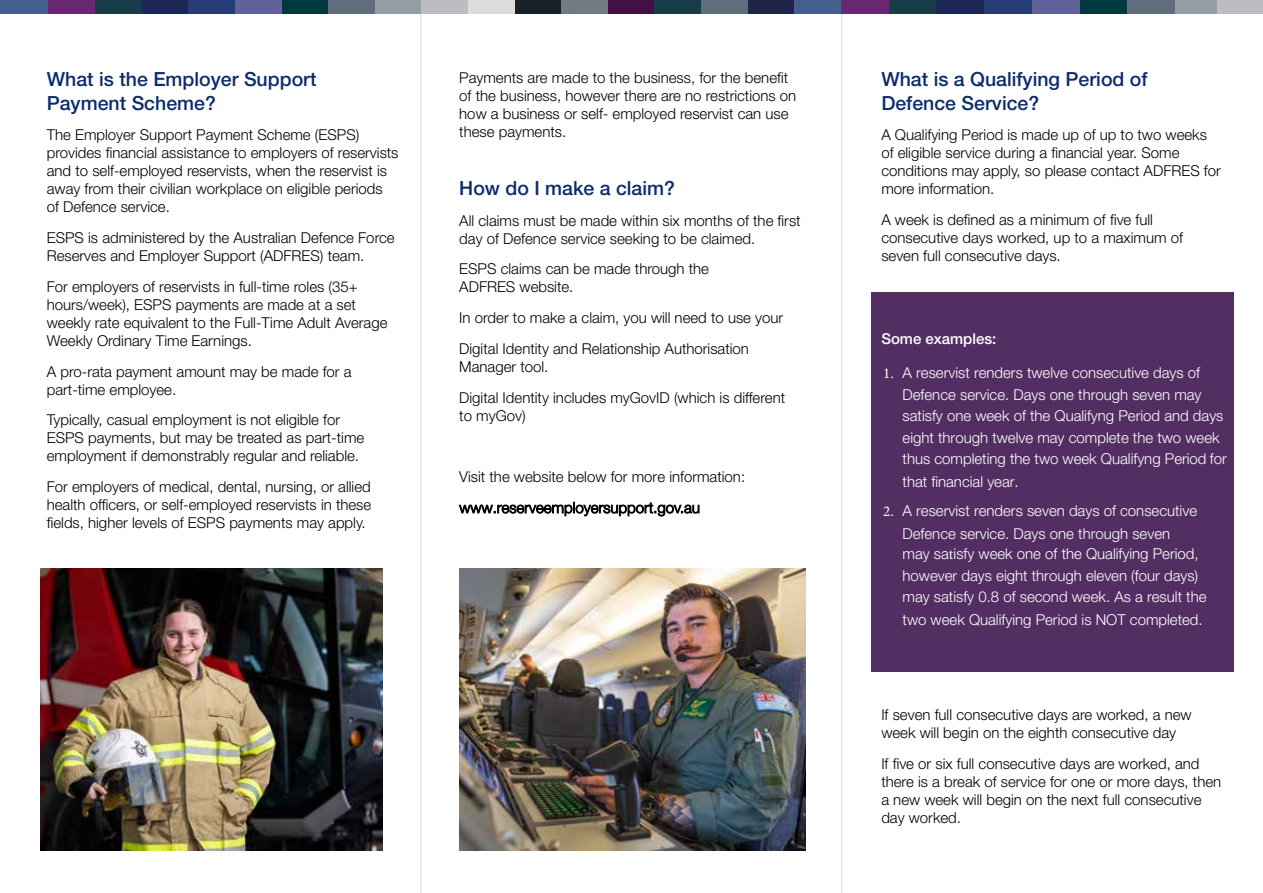
<style>
.page{position:relative;width:1263px;height:893px;background:#fff}
.page>*{position:absolute;margin:0;border:0;box-sizing:border-box;transform-origin:0 0}
.t1{font:500 19.5px/23.4px "Helvetica Neue LT Std";color:#0d2c6c}
.t2{font:300 15px/18px "Helvetica Neue LT Std";color:#000}
.t3{font:300 15px/21.8px "Helvetica Neue LT Std";color:#fff}
.t4{font:500 15px "Helvetica Neue LT Std";color:#fff}
.s1{font-family:"Minion Pro";font-weight:400}
</style>
<div class="page">
<hr style="left:421px;top:0;width:1px;height:893px;background:#0d2c6c">
<hr style="left:841px;top:0;width:1px;height:893px;background:#0d2c6c">
<div style="left:0;top:0;width:49px;height:14px;background:#445f8d"></div>
<div style="left:49px;top:0;width:46px;height:14px;background:#682770"></div>
<div style="left:95px;top:0;width:47px;height:14px;background:#183d49"></div>
<div style="left:142px;top:0;width:46px;height:14px;background:#1b2754"></div>
<div style="left:188px;top:0;width:47px;height:14px;background:#263c79"></div>
<div style="left:235px;top:0;width:47px;height:14px;background:#62629b"></div>
<div style="left:282px;top:0;width:46px;height:14px;background:#00393e"></div>
<div style="left:328px;top:0;width:47px;height:14px;background:#5f6d7c"></div>
<div style="left:375px;top:0;width:47px;height:14px;background:#949ea4"></div>
<div style="left:422px;top:0;width:46px;height:14px;background:#bbbdc2"></div>
<div style="left:468px;top:0;width:47px;height:14px;background:#ddddde"></div>
<div style="left:515px;top:0;width:46px;height:14px;background:#182129"></div>
<div style="left:561px;top:0;width:47px;height:14px;background:#6f7c83"></div>
<div style="left:608px;top:0;width:47px;height:14px;background:#421045"></div>
<div style="left:655px;top:0;width:46px;height:14px;background:#183d49"></div>
<div style="left:701px;top:0;width:47px;height:14px;background:#5f6d7c"></div>
<div style="left:748px;top:0;width:46px;height:14px;background:#202449"></div>
<div style="left:794px;top:0;width:47px;height:14px;background:#445f8d"></div>
<div style="left:841px;top:0;width:48px;height:14px;background:#682770"></div>
<div style="left:889px;top:0;width:47px;height:14px;background:#183d49"></div>
<div style="left:936px;top:0;width:48px;height:14px;background:#1b2754"></div>
<div style="left:984px;top:0;width:48px;height:14px;background:#263c79"></div>
<div style="left:1032px;top:0;width:48px;height:14px;background:#62629b"></div>
<div style="left:1080px;top:0;width:47px;height:14px;background:#00393e"></div>
<div style="left:1127px;top:0;width:48px;height:14px;background:#5f6d7c"></div>
<div style="left:1175px;top:0;width:48px;height:14px;background:#949ea4"></div>
<div style="left:1218px;top:0;width:45px;height:14px;background:#bbbdc2"></div>
<div style="left:871px;top:292px;width:363px;height:380px;background:#532e63"></div>
<img style="left:40px;top:568px;width:343px;height:282px">
<img style="left:459px;top:568px;width:347px;height:282px">
<h1 class="t1" style="left:47px;top:67px;width:271px">What is the Employer Support<br>Payment Scheme?</h1>
<p class="t2" style="left:47px;top:126px;width:353px">The Employer Support Payment Scheme (ESPS) provides financial assistance to employers of reservists and to self-employed reservists, when the reservist is away from their civilian workplace on eligible periods of Defence service.</p>
<p class="t2" style="left:47px;top:228px;width:349px">ESPS is administered by the Australian Defence Force<br>Reserves and Employer Support (ADFRES) team.</p>
<p class="t2" style="left:47px;top:277px;width:342px">For employers of reservists in full-time roles (35+ hours/week), ESPS payments are made at a set weekly rate equivalent to the Full-Time Adult Average Weekly Ordinary Time Earnings.</p>
<p class="t2" style="left:47px;top:362px;width:306px">A pro-rata payment amount may be made for a part-time employee.</p>
<p class="t2" style="left:47px;top:411px;width:319px">Typically, casual employment is not eligible for<br>ESPS payments, but may be treated as part-time employment if demonstrably regular and reliable.</p>
<p class="t2" style="left:47px;top:477px;width:326px;text-align:justify">For employers of medical, dental, nursing, or allied health officers, or self-employed reservists in these fields, higher levels of ESPS payments may apply.</p>
<p class="t2" style="left:459px;top:68px;width:339px">Payments are made to the business, for the benefit of the business, however there are no restrictions on how a business or self- employed reservist can use these payments.</p>
<h1 class="t1" style="left:459px;top:176px;width:217px">How do I make a claim?</h1>
<p class="t2" style="left:459px;top:211px;width:343px">All claims must be made within six months of the first day of Defence service seeking to be claimed.</p>
<p class="t2" style="left:459px;top:260px;width:251px">ESPS claims can be made through the<br>ADFRES website.</p>
<p class="t2" style="left:459px;top:302px;width:325px;line-height:30.8px">In order to make a claim, you will need to use your<br>Digital Identity and Relationship Authorisation</p>
<p class="t2" style="left:459px;top:351px;width:327px;line-height:30.8px">Manager tool.<br>Digital Identity includes myGovID (which is different</p>
<p class="t2" style="left:459px;top:406px;width:68px">to myGov)</p>
<p class="t2" style="left:459px;top:461px;width:287px;line-height:30.8px">Visit the website below for more information: www.reserveemployersupport.gov.au</p>
<h1 class="t1" style="left:881px;top:67px;width:268px">What is a Qualifying Period of<br>Defence Service?</h1>
<p class="t2" style="left:881px;top:126px;width:341px">A Qualifying Period is made up of up to two weeks of eligible service during a financial year. Some conditions may apply, so please contact ADFRES for more information.</p>
<p class="t2" style="left:881px;top:210px;width:303px">A week is defined as a minimum of five full consecutive days worked, up to a maximum of seven full consecutive days.</p>
<p class="t4" style="left:881px;top:330px;width:117px">Some examples:</p>
<p class="t3" style="left:902px;top:361px;width:326px;text-indent:-19px"><span class="s1">1.</span> A reservist renders twelve consecutive days of Defence service. Days one through seven may satisfy one week of the Qualifyng Period and days eight through twelve may complete the two week thus completing the two week Qualifyng Period for that financial year.</p>
<p class="t3" style="left:883px;top:499px;width:315px;line-height:22.5px;text-align:center"><span class="s1">2.</span> A reservist renders seven days of consecutive<br>Defence service. Days one through seven</p>
<p class="t3" style="left:902px;top:543px;width:305px">may sa<span class="s1">t</span>isfy week one of the Qualifying Period, however days eight through eleven (four days) may satisfy 0.8 of second week. As a result the two week Qualifying Period is NOT completed.</p>
<p class="t2" style="left:881px;top:705px;width:312px">If seven full consecutive days are worked, a new week will begin on the eighth consecutive day</p>
<p class="t2" style="left:881px;top:754px;width:341px">If five or six full consecutive days are worked, and there is a break of service for one or more days, then a new week will begin on the next full consecutive day worked.</p>
</div>
